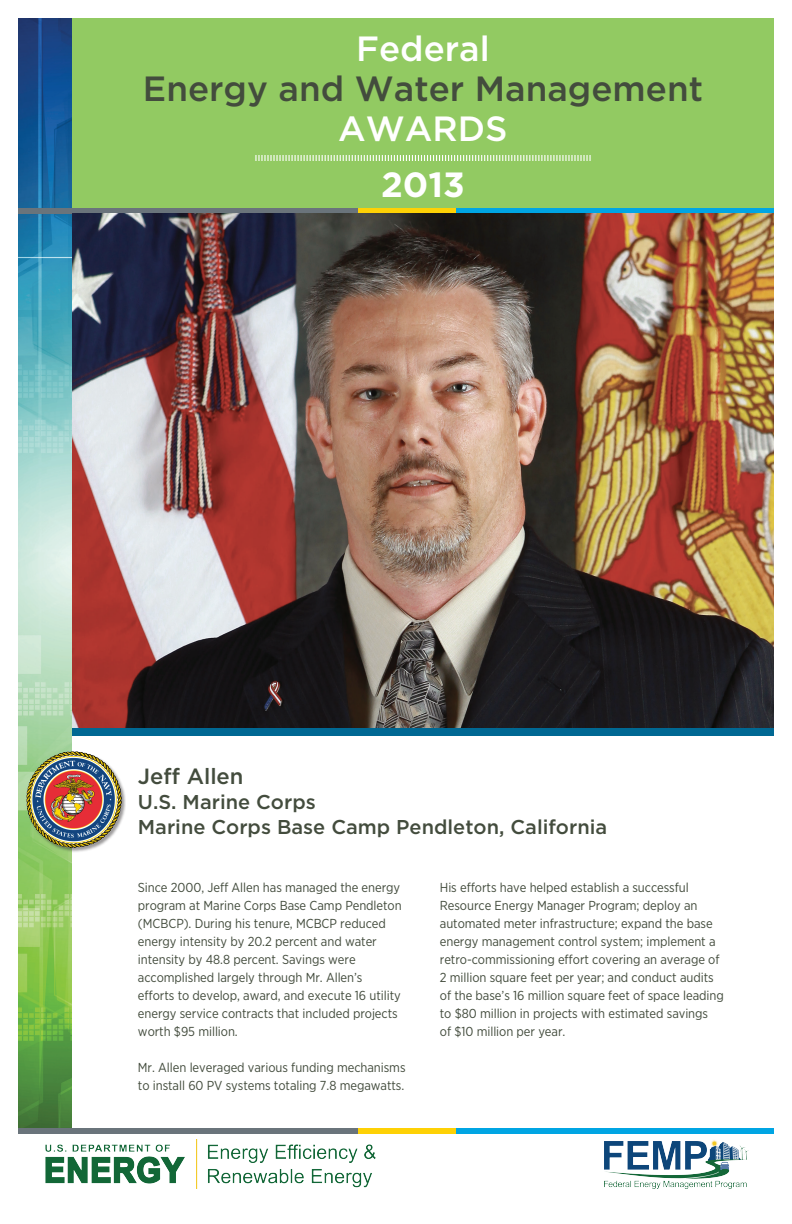
<style>
.page{position:relative;width:792px;height:1224px;background:#fff}
.page>*{position:absolute;margin:0;border:0;box-sizing:border-box;transform-origin:0 0}
.t1{font:500 35px "Gotham";color:#434c3d}
.t2{font:500 35px "Gotham";color:#fff}
.t3{font:700 35px "Gotham";color:#fff}
.t4{font:500 22px "Gotham";color:#434c3d}
.t5{font:500 20px "Gotham";color:#434c3d}
.t6{font:13px/18px "Gotham Narrow";letter-spacing:-.005em;color:#434c3d}
</style>
<div class="page">
<img style="left:18px;top:18px;width:54px;height:1111px">
<div style="left:72px;top:18px;width:702px;height:195px;background:#92ca62"></div>
<div style="left:18px;top:1129px;width:573px;height:5px;background:#6a747b"></div>
<div style="left:358px;top:1129px;width:139px;height:5px;background:#fed105"></div>
<div style="left:457px;top:1129px;width:317px;height:5px;background:#00a5e3"></div>
<svg style="left:255px;top:155px;width:336px;height:6px"></svg>
<img style="left:605px;top:1140px;width:143px;height:48px">
<img style="left:45px;top:1139px;width:331px;height:49px">
<div style="left:18px;top:208px;width:573px;height:5px;background:#6a747b"></div>
<div style="left:358px;top:208px;width:139px;height:5px;background:#fed105"></div>
<div style="left:457px;top:208px;width:317px;height:5px;background:#00a5e3"></div>
<img style="left:72px;top:213px;width:702px;height:515px">
<div style="left:72px;top:728px;width:702px;height:8px;background:#006893"></div>
<div style="left:26px;top:752px;width:100px;height:101px;background:#231f20;opacity:.45"></div>
<img style="left:26px;top:752px;width:95px;height:96px">
<h1 class="t2" style="left:356px;top:26px;width:135px">Federal</h1>
<h1 class="t1" style="left:143px;top:66px;width:562px">Energy and Water Management</h1>
<h1 class="t2" style="left:338px;top:106px;width:171px">AWARDS</h1>
<h1 class="t3" style="left:381px;top:162px;width:85px">2013</h1>
<p class="t4" style="left:138px;top:761px;width:107px">Jeff Allen</p>
<p class="t5" style="left:138px;top:788px;width:179px">U.S. Marine Corps</p>
<p class="t5" style="left:138px;top:813px;width:471px">Marine Corps Base Camp Pendleton, California</p>
<p class="t6" style="left:138px;top:879px;width:265px">Since 2000, Jeff Allen has managed the energy program at Marine Corps Base Camp Pendleton (MCBCP). During his tenure, MCBCP reduced energy intensity by 20.2 percent and water intensity by 48.8 percent. Savings were accomplished largely through Mr. Allen’s efforts to develop, award, and execute 16 utility energy service contracts that included projects worth $95 million.</p>
<p class="t6" style="left:138px;top:1059px;width:269px">Mr. Allen leveraged various funding mechanisms to install 60 PV systems totaling 7.8 megawatts.</p>
<p class="t6" style="left:440px;top:879px;width:285px">His efforts have helped establish a successful Resource Energy Manager Program; deploy an automated meter infrastructure; expand the base energy management control system; implement a retro-commissioning effort covering an average of 2 million square feet per year; and conduct audits of the base’s 16 million square feet of space leading to $80 million in projects with estimated savings<br>of $10 million per year.</p>
</div>
